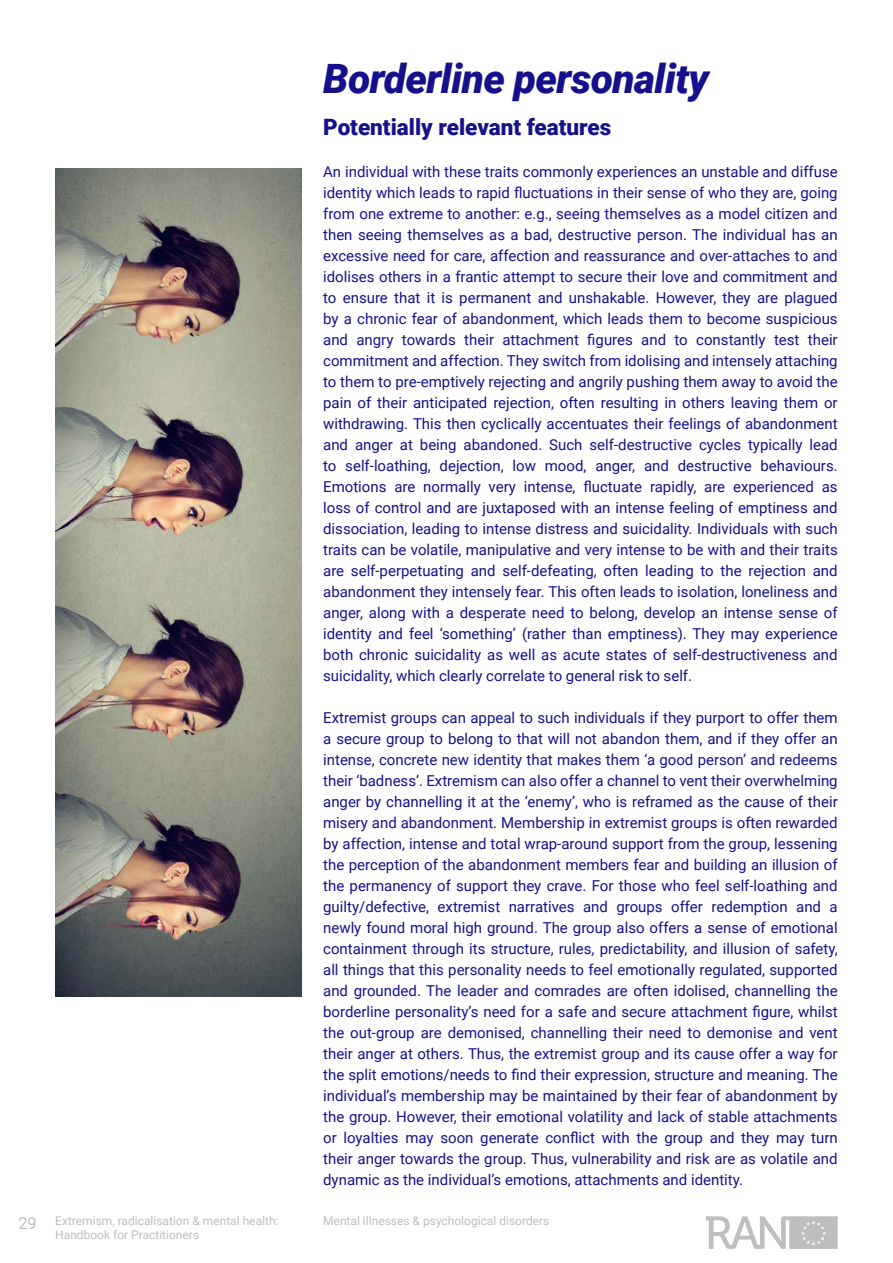
<style>
.page{position:relative;width:893px;height:1263px;background:#fff}
.page>*{position:absolute;margin:0;border:0;box-sizing:border-box;transform-origin:0 0}
.t1{font:italic 900 40.5px "Roboto";letter-spacing:-.015em;color:#15118c}
.t2{font:900 22.5px "Roboto";color:#15118c}
.t3{font:15px/21px "Roboto";color:#15118c}
.t4{font:12px/13.8px "Roboto";color:#bcbec0}
.s1{font-size:16.5px}
</style>
<div class="page">
<svg style="left:706px;top:1216px;width:132px;height:33px"></svg>
<img style="left:55px;top:168px;width:247px;height:828px">
<h3 class="t1" style="left:323px;top:50px;width:387px">Borderline personality</h3>
<h4 class="t2" style="left:323px;top:111px;width:290px">Potentially relevant features</h4>
<p class="t3" style="left:323px;top:161px;width:516px">An individual with these traits commonly experiences an unstable and diffuse identity which leads to rapid fluctuations in their sense of who they are, going from one extreme to another: e.g., seeing themselves as a model citizen and then seeing themselves as a bad, destructive person. The individual has an excessive need for care, affection and reassurance and over-attaches to and idolises others in a frantic attempt to secure their love and commitment and to ensure that it is permanent and unshakable. However, they are plagued by a chronic fear of abandonment, which leads them to become suspicious and angry towards their attachment figures and to constantly test their commitment and affection. They switch from idolising and intensely attaching to them to pre-emptively rejecting and angrily pushing them away to avoid the pain of their anticipated rejection, often resulting in others leaving them or withdrawing. This then cyclically accentuates their feelings of abandonment and anger at being abandoned. Such self-destructive cycles typically lead to self-loathing, dejection, low mood, anger, and destructive behaviours.<br>Emotions are normally very intense, fluctuate rapidly, are experienced as loss of control and are juxtaposed with an intense feeling of emptiness and dissociation, leading to intense distress and suicidality. Individuals with such traits can be volatile, manipulative and very intense to be with and their traits are self-perpetuating and self-defeating, often leading to the rejection and abandonment they intensely fear. This often leads to isolation, loneliness and anger, along with a desperate need to belong, develop an intense sense of identity and feel ‘something’ (rather than emptiness). They may experience both chronic suicidality as well as acute states of self-destructiveness and suicidality, which clearly correlate to general risk to self.</p>
<p class="t3" style="left:323px;top:707px;width:516px;text-align:justify">Extremist groups can appeal to such individuals if they purport to offer them a secure group to belong to that will not abandon them, and if they offer an intense, concrete new identity that makes them ‘a good person’ and redeems their ‘badness’. Extremism can also offer a channel to vent their overwhelming anger by channelling it at the ‘enemy’, who is reframed as the cause of their misery and abandonment. Membership in extremist groups is often rewarded by affection, intense and total wrap-around support from the group, lessening the perception of the abandonment members fear and building an illusion of the permanency of support they crave. For those who feel self-loathing and guilty/defective, extremist narratives and groups offer redemption and a newly found moral high ground. The group also offers a sense of emotional containment through its structure, rules, predictability, and illusion of safety, all things that this personality needs to feel emotionally regulated, supported and grounded. The leader and comrades are often idolised, channelling the borderline personality’s need for a safe and secure attachment figure, whilst the out-group are demonised, channelling their need to demonise and vent their anger at others. Thus, the extremist group and its cause offer a way for the split emotions/needs to find their expression, structure and meaning. The individual’s membership may be maintained by their fear of abandonment by the group. However, their emotional volatility and lack of stable attachments or loyalties may soon generate conflict with the group and they may turn their anger towards the group. Thus, vulnerability and risk are as volatile and dynamic as the individual’s emotions, attachments and identity.</p>
<p class="t4" style="left:55px;top:1214px;width:225px;text-indent:-37px"><span class="s1">29</span> Extremism, radicalisation &amp; mental health:<br>Handbook for Practitioners</p>
<p class="t4" style="left:323px;top:1214px;width:228px">Mental illnesses &amp; psychological disorders</p>
</div>
